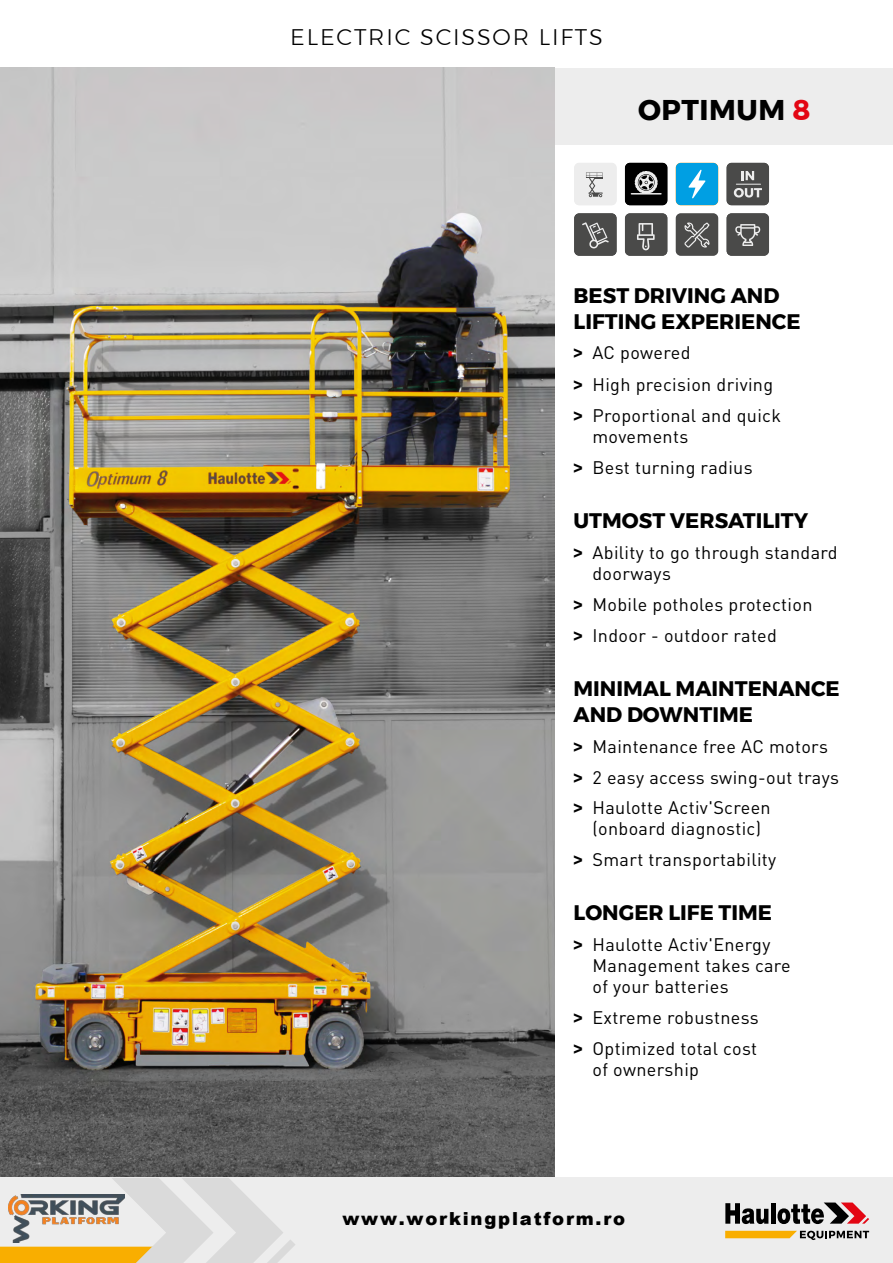
<style>
.page{position:relative;width:893px;height:1263px;background:#fff}
.page>*{position:absolute;margin:0;border:0;box-sizing:border-box;transform-origin:0 0}
.t1{font:700 28.5px "Montserrat";letter-spacing:.02em;color:#000}
.t2{font:300 22.5px "Montserrat";letter-spacing:.08em;color:#000}
.t3{font:700 21px/25.5px "Montserrat";color:#000}
.t4{font:18px/30.8px "DIN Pro";letter-spacing:.02em;color:#000}
.t5{font:900 18px "Arial";letter-spacing:.1em;color:#000}
.s1{color:#e30613}
.s2{font-family:"Montserrat";font-weight:700}
</style>
<div class="page">
<div style="left:555px;top:68px;width:338px;height:77px;background:#ededed"></div>
<img style="left:0;top:68px;width:555px;height:1110px">
<div style="left:0;top:1178px;width:893px;height:85px;background:#ededed"></div>
<svg style="left:725px;top:1203px;width:43px;height:21px"></svg>
<hr style="left:771px;top:1203px;width:4px;height:21px;background:#000">
<svg style="left:777px;top:1202px;width:92px;height:22px"></svg>
<svg style="left:725px;top:1231px;width:144px;height:9px"></svg>
<svg style="left:0;top:1178px;width:295px;height:85px"></svg>
<div style="left:676px;top:213px;width:42px;height:43px;background:#717170;border-radius:5px"></div>
<svg style="left:676px;top:214px;width:42px;height:41px;background:#5b5b5a"></svg>
<svg style="left:625px;top:213px;width:42px;height:43px;background:#5b5b5a"></svg>
<svg style="left:726px;top:213px;width:43px;height:43px;background:#5d5d5c"></svg>
<svg style="left:726px;top:163px;width:43px;height:42px;background:#636362"></svg>
<svg style="left:676px;top:163px;width:42px;height:42px;background:#19a8e5"></svg>
<svg style="left:625px;top:163px;width:42px;height:42px;background:#303030"></svg>
<svg style="left:574px;top:163px;width:43px;height:42px;background:#e1e1e1"></svg>
<svg style="left:574px;top:213px;width:43px;height:43px;background:#5c5c5b"></svg>
<img style="left:8px;top:1194px;width:117px;height:48px">
<p class="t2" style="left:290px;top:20px;width:314px">ELECTRIC SCISSOR LIFTS</p>
<h1 class="t1" style="left:638px;top:87px;width:174px">OPTIMUM <span class="s1">8</span></h1>
<p class="t3" style="left:574px;top:283px;width:229px">BEST DRIVING AND<br>LIFTING EXPERIENCE</p>
<p class="t4" style="left:574px;top:336px;width:209px;line-height:31.3px"><span class="s2">&gt;</span> AC powered<br><span class="s2">&gt;</span> High precision driving <span class="s2">&gt;</span> Proportional and quick</p>
<p class="t4" style="left:574px;top:420px;width:181px;text-indent:19px">movements<br><span class="s2">&gt;</span> Best turning radius</p>
<p class="t3" style="left:574px;top:508px;width:236px">UTMOST VERSATILITY</p>
<p class="t4" style="left:592px;top:541px;width:247px;line-height:21px;text-indent:-19px"><span class="s2">&gt;</span> Ability to go through standard doorways</p>
<p class="t4" style="left:574px;top:587px;width:240px;line-height:31.5px"><span class="s2">&gt;</span> Mobile potholes protection <span class="s2">&gt;</span> Indoor - outdoor rated</p>
<p class="t3" style="left:574px;top:676px;width:268px">MINIMAL MAINTENANCE<br>AND DOWNTIME</p>
<p class="t4" style="left:574px;top:730px;width:267px"><span class="s2">&gt;</span> Maintenance free AC motors <span class="s2">&gt;</span> 2 easy access swing-out trays <span class="s2">&gt;</span> Haulotte Activ'Screen</p>
<p class="t4" style="left:574px;top:813px;width:204px;text-align:center">(onboard diagnostic)<br><span class="s2">&gt;</span> Smart transportability</p>
<p class="t3" style="left:574px;top:900px;width:200px">LONGER LIFE TIME</p>
<p class="t4" style="left:592px;top:933px;width:200px;line-height:21px;text-indent:-19px"><span class="s2">&gt;</span> Haulotte Activ'Energy<br>Management takes care of your batteries</p>
<p class="t4" style="left:574px;top:1001px;width:187px"><span class="s2">&gt;</span> Extreme robustness <span class="s2">&gt;</span> Optimized total cost</p>
<p class="t4" style="left:592px;top:1053px;width:108px">of ownership</p>
<p class="t5" style="left:342px;top:1205px;width:284px">www.workingplatform.ro</p>
</div>
